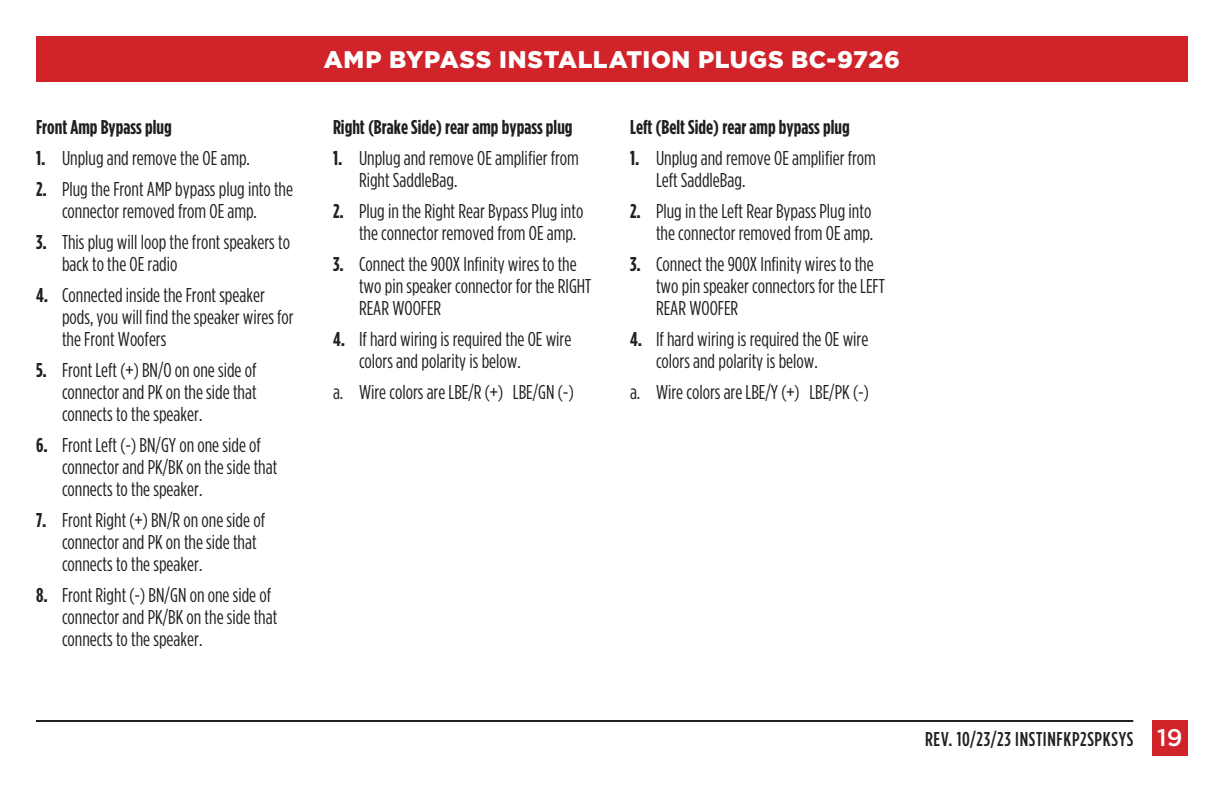
<style>
.page{position:relative;width:1224px;height:792px;background:#fff}
.page>*{position:absolute;margin:0;border:0;box-sizing:border-box;transform-origin:0 0}
.t1{font:900 24px "Gotham";letter-spacing:.025em;color:#fff}
.t2{font:20px/22px "Gotham Condensed";color:#231f20}
.t3{font:700 20px "Gotham Condensed";color:#231f20}
.t4{font:500 20px "Gotham Condensed";letter-spacing:.035em;color:#231f20}
.s1{font-weight:700}
.s2{font-family:"Gotham";font-size:24px;color:#fff}
</style>
<div class="page">
<div style="left:36px;top:36px;width:1152px;height:45px;background:#d1232a"></div>
<div style="left:1152px;top:720px;width:36px;height:36px;background:#d1232a"></div>
<hr style="left:36px;top:720px;width:1097px;height:2px;background:#231f20">
<p class="t3" style="left:36px;top:116px;width:137px">Front Amp Bypass plug</p>
<p class="t2" style="left:36px;top:147px;width:216px"><span class="s1">1.</span> Unplug and remove the OE amp.</p>
<p class="t2" style="left:36px;top:178px;width:259px;text-align:center"><span class="s1">2.</span> Plug the Front AMP bypass plug into the connector removed from OE amp.</p>
<p class="t2" style="left:62px;top:231px;width:230px;text-indent:-26px"><span class="s1">3.</span> This plug will loop the front speakers to back to the OE radio</p>
<p class="t2" style="left:62px;top:284px;width:233px;text-indent:-26px"><span class="s1">4.</span> Connected inside the Front speaker pods, you will find the speaker wires for the Front Woofers</p>
<p class="t2" style="left:62px;top:359px;width:196px;text-align:justify;text-indent:-26px"><span class="s1">5.</span> Front Left (+) BN/O on one side of connector and PK on the side that connects to the speaker.</p>
<p class="t2" style="left:62px;top:434px;width:217px;text-indent:-26px"><span class="s1">6.</span> Front Left (-) BN/GY on one side of connector and PK/BK on the side that connects to the speaker.</p>
<p class="t2" style="left:62px;top:509px;width:205px;text-indent:-26px"><span class="s1">7.</span> Front Right (+) BN/R on one side of connector and PK on the side that connects to the speaker.</p>
<p class="t2" style="left:62px;top:584px;width:217px;text-indent:-26px"><span class="s1">8.</span> Front Right (-) BN/GN on one side of connector and PK/BK on the side that connects to the speaker.</p>
<p class="t1" style="left:324px;top:46px;width:578px">AMP BYPASS INSTALLATION PLUGS BC-9726</p>
<p class="t3" style="left:333px;top:116px;width:241px">Right (Brake Side) rear amp bypass plug</p>
<p class="t2" style="left:359px;top:147px;width:221px;text-indent:-26px"><span class="s1">1.</span> Unplug and remove OE amplifier from<br>Right SaddleBag.</p>
<p class="t2" style="left:359px;top:200px;width:226px;text-indent:-26px"><span class="s1">2.</span> Plug in the Right Rear Bypass Plug into the connector removed from OE amp.</p>
<p class="t2" style="left:359px;top:253px;width:234px;text-indent:-26px"><span class="s1">3.</span> Connect the 900X Infinity wires to the two pin speaker connector for the RIGHT<br>REAR WOOFER</p>
<p class="t2" style="left:359px;top:328px;width:214px;text-indent:-26px"><span class="s1">4.</span> If hard wiring is required the OE wire colors and polarity is below.</p>
<p class="t2" style="left:333px;top:381px;width:242px">a. Wire colors are LBE/R (+) LBE/GN (-)</p>
<p class="t3" style="left:630px;top:116px;width:221px">Left (Belt Side) rear amp bypass plug</p>
<p class="t2" style="left:656px;top:147px;width:221px;text-indent:-26px"><span class="s1">1.</span> Unplug and remove OE amplifier from<br>Left SaddleBag.</p>
<p class="t2" style="left:630px;top:200px;width:245px;text-align:right"><span class="s1">2.</span> Plug in the Left Rear Bypass Plug into the connector removed from OE amp.</p>
<p class="t2" style="left:656px;top:253px;width:230px;text-indent:-26px"><span class="s1">3.</span> Connect the 900X Infinity wires to the two pin speaker connectors for the LEFT<br>REAR WOOFER</p>
<p class="t2" style="left:656px;top:328px;width:214px;text-indent:-26px"><span class="s1">4.</span> If hard wiring is required the OE wire colors and polarity is below.</p>
<p class="t2" style="left:630px;top:381px;width:240px">a. Wire colors are LBE/Y (+) LBE/PK (-)</p>
<p class="t4" style="left:925px;top:728px;width:259px">REV. 10/23/23 INSTINFKP2SPKSYS <span class="s2">19</span></p>
</div>
